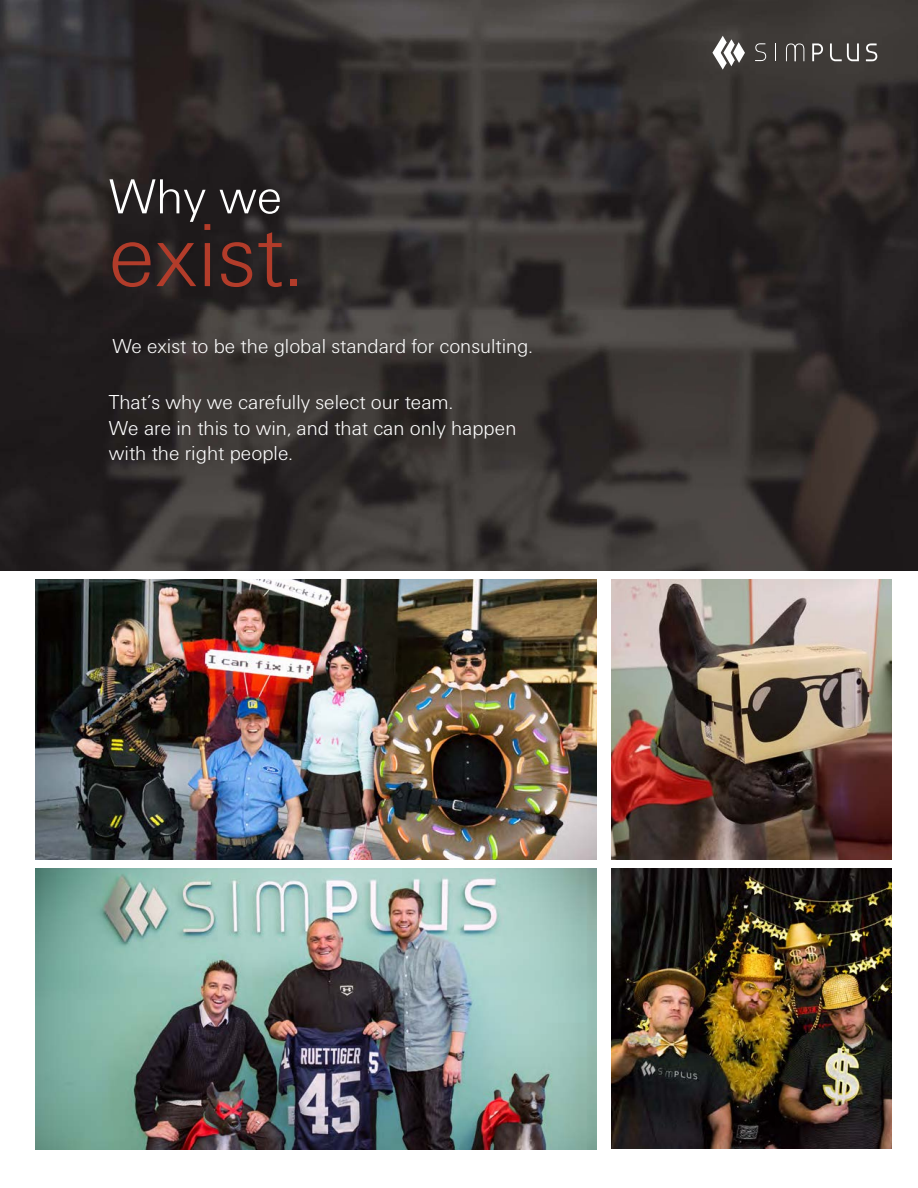
<style>
.page{position:relative;width:918px;height:1188px;background:#fff}
.page>*{position:absolute;margin:0;border:0;box-sizing:border-box;transform-origin:0 0}
.t1{font:300 93px "Urbano";color:#b23c2a}
.t2{font:300 51px "Urbano";color:#fff}
.t3{font:300 21px/25.2px "Urbano";color:#fff}
.t4{font:300 21px "Urbano";color:#fcfcfc}
</style>
<div class="page">
<img style="left:0;top:0;width:918px;height:570px">
<svg style="left:786px;top:43px;width:18px;height:18px"></svg>
<svg style="left:755px;top:43px;width:11px;height:18px"></svg>
<svg style="left:775px;top:43px;width:1px;height:18px"></svg>
<svg style="left:812px;top:43px;width:11px;height:18px"></svg>
<svg style="left:830px;top:43px;width:29px;height:18px"></svg>
<svg style="left:866px;top:43px;width:11px;height:18px"></svg>
<svg style="left:712px;top:36px;width:33px;height:34px"></svg>
<img style="left:611px;top:869px;width:281px;height:280px">
<img style="left:36px;top:869px;width:561px;height:280px">
<img style="left:611px;top:579px;width:281px;height:281px">
<img style="left:36px;top:579px;width:561px;height:281px">
<h2 class="t2" style="left:109px;top:168px;width:175px">Why we</h2>
<h1 class="t1" style="left:109px;top:204px;width:195px">exist.</h1>
<p class="t4" style="left:112px;top:334px;width:422px">We exist to be the global standard for consulting.</p>
<p class="t3" style="left:109px;top:390px;width:409px">That’s why we carefully select our team.<br>We are in this to win, and that can only happen with the right people.</p>
</div>
